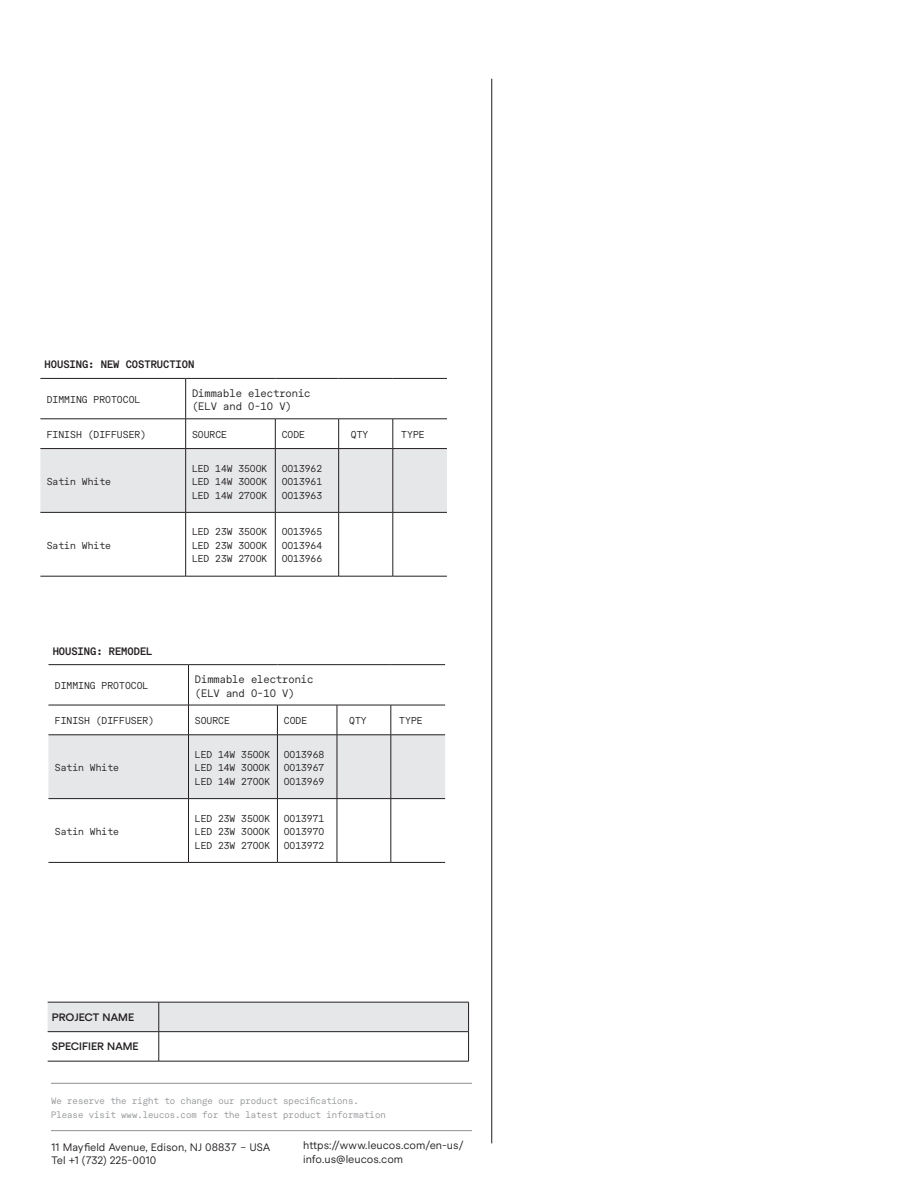
<style>
.page{position:relative;width:918px;height:1188px;background:#fff}
.page>*{position:absolute;margin:0;border:0;box-sizing:border-box;transform-origin:0 0}
.RICORRENTI{font:10.5px "Macan";color:#231f20}
.INFO_SCHEDA_TECNICA{font:10.5px/13.5px "Macan Mono";letter-spacing:-.005em;color:#231f20}
.INFO_SCHEDA_TECNICA-2{font:600 10.5px "Macan Mono";letter-spacing:-.005em;color:#231f20}
.INFO_SCHEDA_TECNICA-3{font:600 10.5px "Macan";letter-spacing:-.01em;color:#231f20}
.INFO_SCHEDA_TECNICA-4{font:9.75px "Macan Mono";letter-spacing:-.005em;color:#231f20}
.Table_6_5_9{font:9.75px "Macan Mono";color:#231f20}
.RICORRENTI-2{font:9px "Macan Mono";color:#939598}
</style>
<div class="page">
<svg style="left:40px;top:420px;width:407px;height:92px"></svg>
<hr style="left:185px;top:449px;width:1px;height:63px;background:#231f20">
<hr style="left:275px;top:449px;width:1px;height:63px;background:#231f20">
<hr style="left:338px;top:449px;width:1px;height:63px;background:#231f20">
<hr style="left:393px;top:449px;width:1px;height:63px;background:#231f20">
<hr style="left:185px;top:513px;width:1px;height:63px;background:#231f20">
<hr style="left:275px;top:513px;width:1px;height:63px;background:#231f20">
<hr style="left:338px;top:513px;width:1px;height:63px;background:#231f20">
<hr style="left:393px;top:513px;width:1px;height:63px;background:#231f20">
<hr style="left:40px;top:378px;width:146px;height:1px;background:#231f20">
<hr style="left:40px;top:448px;width:146px;height:1px;background:#231f20">
<hr style="left:186px;top:448px;width:89px;height:1px;background:#231f20">
<hr style="left:275px;top:448px;width:64px;height:1px;background:#231f20">
<hr style="left:339px;top:448px;width:54px;height:1px;background:#231f20">
<hr style="left:393px;top:448px;width:54px;height:1px;background:#231f20">
<hr style="left:393px;top:512px;width:54px;height:1px;background:#231f20">
<hr style="left:393px;top:576px;width:54px;height:1px;background:#231f20">
<hr style="left:40px;top:512px;width:146px;height:1px;background:#231f20">
<hr style="left:186px;top:512px;width:89px;height:1px;background:#231f20">
<hr style="left:275px;top:512px;width:64px;height:1px;background:#231f20">
<hr style="left:339px;top:512px;width:54px;height:1px;background:#231f20">
<hr style="left:40px;top:576px;width:146px;height:1px;background:#231f20">
<hr style="left:186px;top:576px;width:89px;height:1px;background:#231f20">
<hr style="left:275px;top:576px;width:64px;height:1px;background:#231f20">
<hr style="left:339px;top:576px;width:54px;height:1px;background:#231f20">
<hr style="left:186px;top:378px;width:89px;height:1px;background:#231f20">
<hr style="left:275px;top:378px;width:64px;height:1px;background:#231f20">
<hr style="left:339px;top:378px;width:54px;height:1px;background:#231f20">
<hr style="left:393px;top:378px;width:54px;height:1px;background:#231f20">
<hr style="left:185px;top:379px;width:1px;height:40px;background:#231f20">
<hr style="left:40px;top:419px;width:146px;height:1px;background:#231f20">
<hr style="left:186px;top:419px;width:89px;height:1px;background:#231f20">
<hr style="left:275px;top:419px;width:64px;height:1px;background:#231f20">
<hr style="left:339px;top:419px;width:54px;height:1px;background:#231f20">
<hr style="left:393px;top:419px;width:54px;height:1px;background:#231f20">
<hr style="left:48px;top:1061px;width:111px;height:1px;background:#231f20">
<hr style="left:159px;top:1061px;width:310px;height:1px;background:#231f20">
<svg style="left:48px;top:1003px;width:421px;height:58px"></svg>
<hr style="left:48px;top:1002px;width:111px;height:1px;background:#231f20">
<hr style="left:159px;top:1002px;width:310px;height:1px;background:#231f20">
<hr style="left:51px;top:1083px;width:421px;height:1px;background:#8f8f8f">
<hr style="left:51px;top:1130px;width:421px;height:1px;background:#8f8f8f">
<hr style="left:491px;top:79px;width:1px;height:1064px;background:#231f20">
<div style="left:48px;top:736px;width:397px;height:62px;background:#e6e7e9"></div>
<hr style="left:188px;top:705px;width:1px;height:30px;background:#231f20">
<hr style="left:277px;top:705px;width:1px;height:30px;background:#231f20">
<hr style="left:337px;top:705px;width:1px;height:30px;background:#231f20">
<hr style="left:391px;top:705px;width:1px;height:30px;background:#231f20">
<hr style="left:188px;top:735px;width:1px;height:63px;background:#231f20">
<hr style="left:277px;top:735px;width:1px;height:63px;background:#231f20">
<hr style="left:337px;top:735px;width:1px;height:63px;background:#231f20">
<hr style="left:391px;top:735px;width:1px;height:63px;background:#231f20">
<hr style="left:188px;top:799px;width:1px;height:63px;background:#231f20">
<hr style="left:277px;top:799px;width:1px;height:63px;background:#231f20">
<hr style="left:337px;top:799px;width:1px;height:63px;background:#231f20">
<hr style="left:391px;top:799px;width:1px;height:63px;background:#231f20">
<hr style="left:48px;top:664px;width:141px;height:1px;background:#231f20">
<hr style="left:48px;top:735px;width:141px;height:1px;background:#231f20">
<hr style="left:189px;top:735px;width:88px;height:1px;background:#231f20">
<hr style="left:277px;top:735px;width:60px;height:1px;background:#231f20">
<hr style="left:337px;top:735px;width:54px;height:1px;background:#231f20">
<hr style="left:391px;top:735px;width:54px;height:1px;background:#231f20">
<hr style="left:391px;top:798px;width:54px;height:1px;background:#231f20">
<hr style="left:391px;top:862px;width:54px;height:1px;background:#231f20">
<hr style="left:48px;top:798px;width:141px;height:1px;background:#231f20">
<hr style="left:189px;top:798px;width:88px;height:1px;background:#231f20">
<hr style="left:277px;top:798px;width:60px;height:1px;background:#231f20">
<hr style="left:337px;top:798px;width:54px;height:1px;background:#231f20">
<hr style="left:48px;top:862px;width:141px;height:1px;background:#231f20">
<hr style="left:189px;top:862px;width:88px;height:1px;background:#231f20">
<hr style="left:277px;top:862px;width:60px;height:1px;background:#231f20">
<hr style="left:337px;top:862px;width:54px;height:1px;background:#231f20">
<hr style="left:189px;top:664px;width:88px;height:1px;background:#231f20">
<hr style="left:277px;top:664px;width:60px;height:1px;background:#231f20">
<hr style="left:337px;top:664px;width:54px;height:1px;background:#231f20">
<hr style="left:391px;top:664px;width:54px;height:1px;background:#231f20">
<hr style="left:188px;top:665px;width:1px;height:40px;background:#231f20">
<hr style="left:48px;top:705px;width:141px;height:1px;background:#231f20">
<hr style="left:189px;top:705px;width:88px;height:1px;background:#231f20">
<hr style="left:277px;top:705px;width:60px;height:1px;background:#231f20">
<hr style="left:337px;top:705px;width:54px;height:1px;background:#231f20">
<hr style="left:391px;top:705px;width:54px;height:1px;background:#231f20">
<p class="INFO_SCHEDA_TECNICA-2" style="left:45px;top:357px;width:151px">HOUSING: NEW COSTRUCTION</p>
<p class="Table_6_5_9" style="left:47px;top:393px;width:95px">DIMMING PROTOCOL</p>
<p class="INFO_SCHEDA_TECNICA" style="left:192px;top:386px;width:120px">Dimmable electronic (ELV and 0-10 V)</p>
<p class="Table_6_5_9" style="left:47px;top:428px;width:101px">FINISH (DIFFUSER)</p>
<p class="Table_6_5_9" style="left:192px;top:428px;width:37px">SOURCE</p>
<p class="Table_6_5_9" style="left:282px;top:428px;width:25px">CODE</p>
<p class="Table_6_5_9" style="left:351px;top:428px;width:19px">QTY</p>
<p class="Table_6_5_9" style="left:401px;top:428px;width:25px">TYPE</p>
<p class="Table_6_5_9" style="left:47px;top:474px;width:66px">Satin White</p>
<p class="INFO_SCHEDA_TECNICA-4" style="left:192px;top:461px;width:77px">LED 14W 3500K</p>
<p class="INFO_SCHEDA_TECNICA-4" style="left:192px;top:474px;width:77px">LED 14W 3000K</p>
<p class="INFO_SCHEDA_TECNICA-4" style="left:192px;top:488px;width:77px">LED 14W 2700K</p>
<p class="INFO_SCHEDA_TECNICA-4" style="left:282px;top:461px;width:42px">0013962</p>
<p class="INFO_SCHEDA_TECNICA-4" style="left:282px;top:474px;width:42px">0013961</p>
<p class="INFO_SCHEDA_TECNICA-4" style="left:282px;top:488px;width:42px">0013963</p>
<p class="Table_6_5_9" style="left:47px;top:538px;width:66px">Satin White</p>
<p class="INFO_SCHEDA_TECNICA-4" style="left:192px;top:525px;width:77px">LED 23W 3500K</p>
<p class="INFO_SCHEDA_TECNICA-4" style="left:192px;top:538px;width:77px">LED 23W 3000K</p>
<p class="INFO_SCHEDA_TECNICA-4" style="left:192px;top:552px;width:77px">LED 23W 2700K</p>
<p class="INFO_SCHEDA_TECNICA-4" style="left:282px;top:525px;width:42px">0013965</p>
<p class="INFO_SCHEDA_TECNICA-4" style="left:282px;top:538px;width:42px">0013964</p>
<p class="INFO_SCHEDA_TECNICA-4" style="left:282px;top:552px;width:42px">0013966</p>
<p class="INFO_SCHEDA_TECNICA-2" style="left:53px;top:643px;width:101px">HOUSING: REMODEL</p>
<p class="Table_6_5_9" style="left:55px;top:679px;width:95px">DIMMING PROTOCOL</p>
<p class="INFO_SCHEDA_TECNICA" style="left:195px;top:672px;width:120px">Dimmable electronic (ELV and 0-10 V)</p>
<p class="Table_6_5_9" style="left:55px;top:714px;width:101px">FINISH (DIFFUSER)</p>
<p class="Table_6_5_9" style="left:195px;top:714px;width:37px">SOURCE</p>
<p class="Table_6_5_9" style="left:284px;top:714px;width:25px">CODE</p>
<p class="Table_6_5_9" style="left:349px;top:714px;width:19px">QTY</p>
<p class="Table_6_5_9" style="left:399px;top:714px;width:25px">TYPE</p>
<p class="Table_6_5_9" style="left:55px;top:761px;width:66px">Satin White</p>
<p class="INFO_SCHEDA_TECNICA-4" style="left:195px;top:747px;width:77px">LED 14W 3500K</p>
<p class="INFO_SCHEDA_TECNICA-4" style="left:195px;top:761px;width:77px">LED 14W 3000K</p>
<p class="INFO_SCHEDA_TECNICA-4" style="left:195px;top:774px;width:77px">LED 14W 2700K</p>
<p class="INFO_SCHEDA_TECNICA-4" style="left:284px;top:747px;width:42px">0013968</p>
<p class="INFO_SCHEDA_TECNICA-4" style="left:284px;top:761px;width:42px">0013967</p>
<p class="INFO_SCHEDA_TECNICA-4" style="left:284px;top:774px;width:42px">0013969</p>
<p class="Table_6_5_9" style="left:55px;top:824px;width:66px">Satin White</p>
<p class="INFO_SCHEDA_TECNICA-4" style="left:195px;top:811px;width:77px">LED 23W 3500K</p>
<p class="INFO_SCHEDA_TECNICA-4" style="left:195px;top:824px;width:77px">LED 23W 3000K</p>
<p class="INFO_SCHEDA_TECNICA-4" style="left:195px;top:838px;width:77px">LED 23W 2700K</p>
<p class="INFO_SCHEDA_TECNICA-4" style="left:284px;top:811px;width:42px">0013971</p>
<p class="INFO_SCHEDA_TECNICA-4" style="left:284px;top:824px;width:42px">0013970</p>
<p class="INFO_SCHEDA_TECNICA-4" style="left:284px;top:838px;width:42px">0013972</p>
<p class="INFO_SCHEDA_TECNICA-3" style="left:52px;top:1009px;width:84px">PROJECT NAME</p>
<p class="INFO_SCHEDA_TECNICA-3" style="left:52px;top:1039px;width:88px">SPECIFIER NAME</p>
<p class="RICORRENTI-2" style="left:51px;top:1094px;width:309px">We reserve the right to change our product specifications.</p>
<p class="RICORRENTI-2" style="left:51px;top:1108px;width:336px">Please visit www.leucos.com for the latest product information</p>
<p class="RICORRENTI" style="left:51px;top:1139px;width:221px">11 Mayfield Avenue, Edison, NJ 08837 – USA</p>
<p class="RICORRENTI" style="left:51px;top:1153px;width:107px">Tel +1 (732) 225-0010</p>
<p class="RICORRENTI" style="left:303px;top:1138px;width:162px">https://www.leucos.com/en-us/</p>
<p class="RICORRENTI" style="left:303px;top:1151px;width:102px">info.us@leucos.com</p>
</div>
